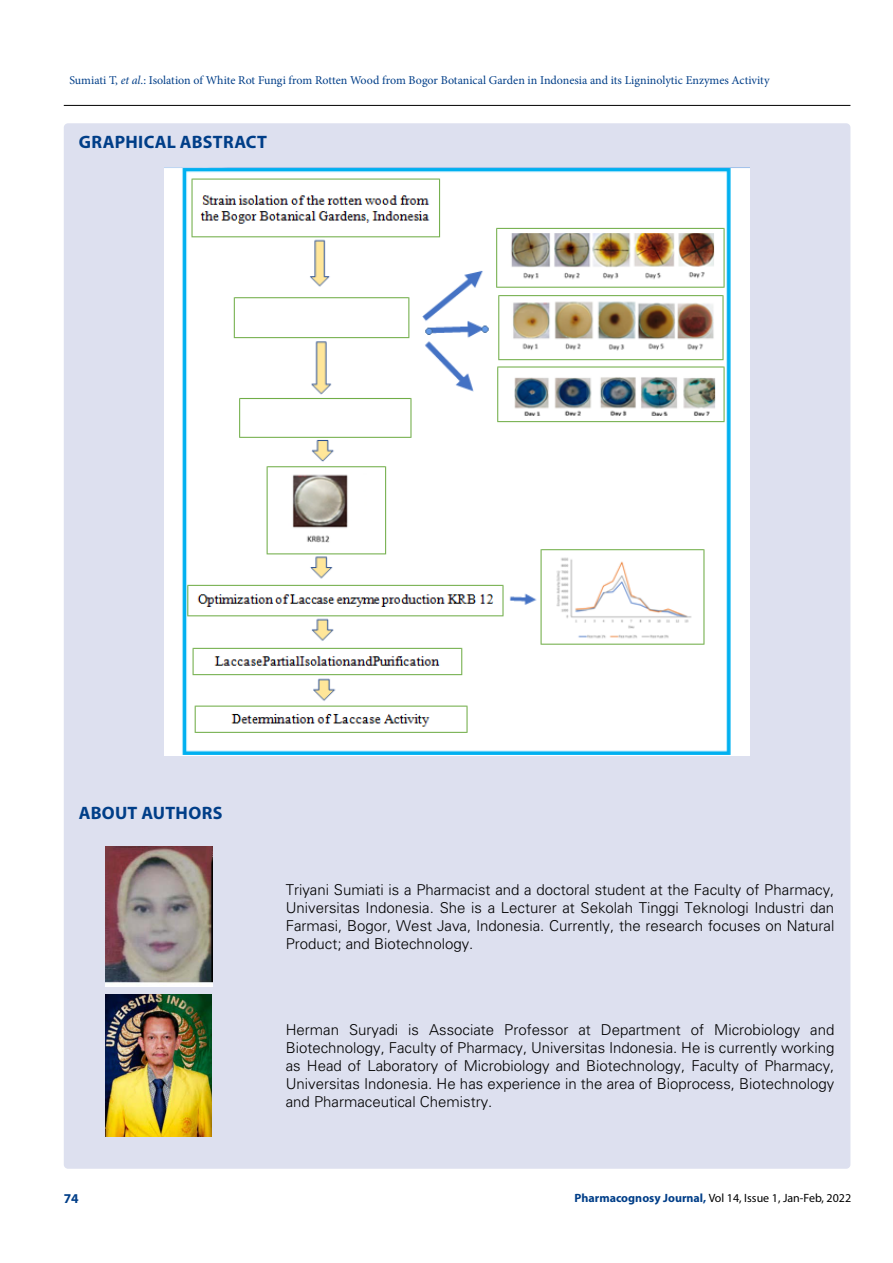
<style>
.page{position:relative;width:893px;height:1263px;background:#fff}
.page>*{position:absolute;margin:0;border:0;box-sizing:border-box;transform-origin:0 0}
.t1{font:700 18px "Myriad Pro";letter-spacing:.015em;color:#003e88}
.t2{font:300 15px/18px "Univers LT Std";color:#000;text-align:justify}
.t3{font:700 13.5px "Myriad Pro";color:#003e88}
.t4{font:12px "Minion Pro";color:#003e88}
.t5{font:12px "Myriad Pro";color:#000}
.s1{font-style:italic}
.s2{font-weight:700;color:#003e88}
</style>
<div class="page">
<hr style="left:64px;top:105px;width:786px;height:1px;background:#000">
<div style="left:64px;top:123px;width:786px;height:1046px;background:#dde0ef;border-radius:4px"></div>
<img style="left:164px;top:168px;width:586px;height:587px">
<img style="left:105px;top:846px;width:108px;height:140px">
<img style="left:105px;top:995px;width:107px;height:141px">
<p class="t4" style="left:69px;top:72px;width:702px">Sumiati T, <span class="s1">et al</span>.: Isolation of White Rot Fungi from Rotten Wood from Bogor Botanical Garden in Indonesia and its Ligninolytic Enzymes Activity</p>
<p class="t1" style="left:79px;top:130px;width:190px">GRAPHICAL ABSTRACT</p>
<p class="t1" style="left:79px;top:801px;width:145px">ABOUT AUTHORS</p>
<p class="t2" style="left:286px;top:880px;width:550px">Triyani Sumiati is a Pharmacist and a doctoral student at the Faculty of Pharmacy, Universitas Indonesia. She is a Lecturer at Sekolah Tinggi Teknologi Industri dan Farmasi, Bogor, West Java, Indonesia. Currently, the research focuses on Natural Product; and Biotechnology.</p>
<p class="t2" style="left:286px;top:1020px;width:550px">Herman Suryadi is Associate Professor at Department of Microbiology and Biotechnology, Faculty of Pharmacy, Universitas Indonesia. He is currently working as Head of Laboratory of Microbiology and Biotechnology, Faculty of Pharmacy, Universitas Indonesia. He has experience in the area of Bioprocess, Biotechnology and Pharmaceutical Chemistry.</p>
<p class="t3" style="left:64px;top:1189px;width:16px">74</p>
<p class="t5" style="left:574px;top:1190px;width:278px"><span class="s2">Pharmacognosy Journal,</span> Vol 14, Issue 1, Jan-Feb, 2022</p>
</div>
